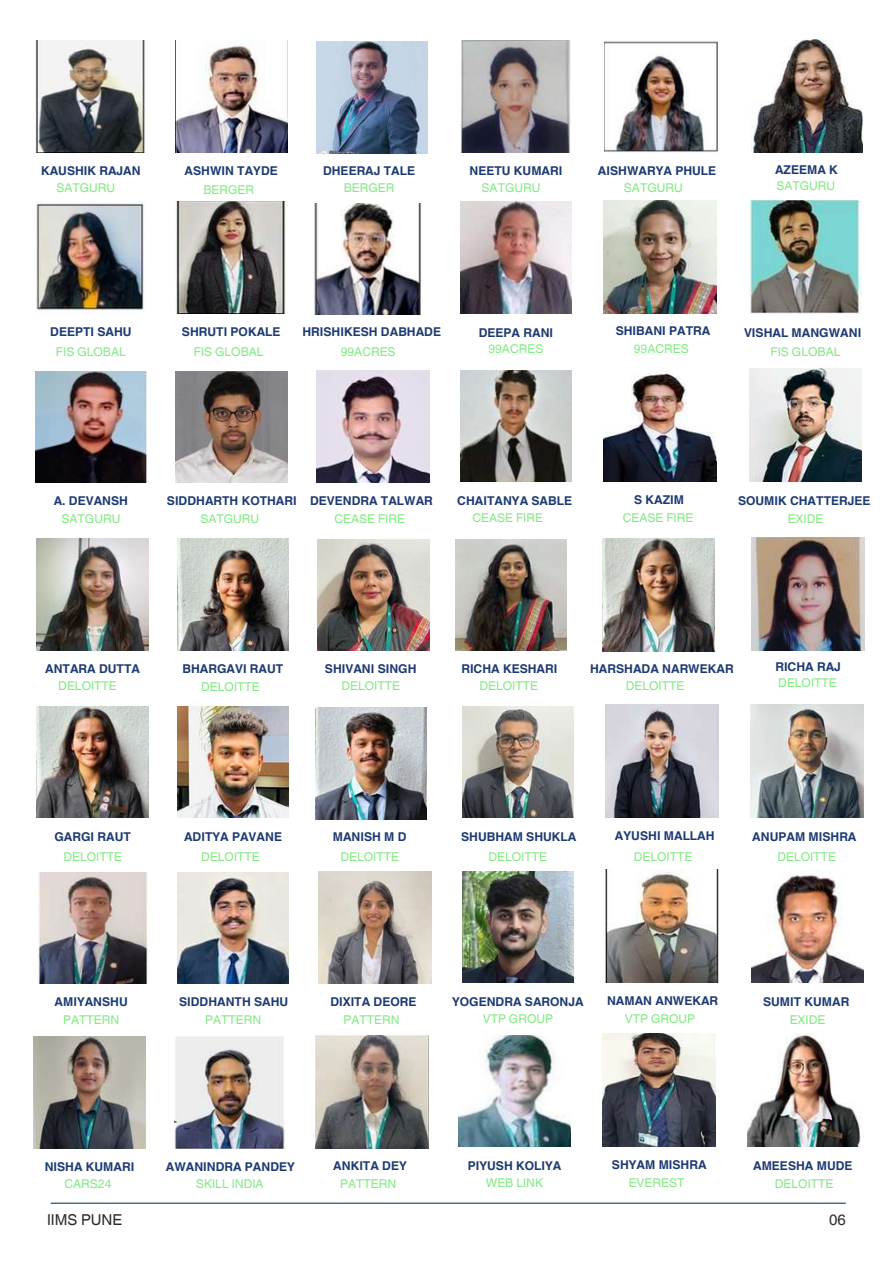
<style>
.page{position:relative;width:894px;height:1264px;background:#fff}
.page>*{position:absolute;margin:0;border:0;box-sizing:border-box;transform-origin:0 0}
.t1{font:15px "Helvetica World";color:#2b2b2b}
.t2{font:700 12.15px "Helvetica World";color:#1d3a72}
.t3{font:12.15px "Helvetica World";color:#85ea85}
</style>
<div class="page">
<hr style="left:51px;top:1202px;width:794px;height:1px;background:#1d3a72">
<img style="left:35px;top:41px;width:111px;height:111px">
<img style="left:175px;top:41px;width:112px;height:111px">
<img style="left:460px;top:41px;width:110px;height:111px">
<img style="left:316px;top:42px;width:111px;height:111px">
<img style="left:35px;top:202px;width:109px;height:110px">
<img style="left:175px;top:202px;width:111px;height:111px">
<img style="left:460px;top:202px;width:111px;height:111px">
<img style="left:313px;top:203px;width:109px;height:111px">
<img style="left:604px;top:41px;width:112px;height:113px">
<img style="left:603px;top:200px;width:113px;height:113px">
<img style="left:751px;top:40px;width:111px;height:112px">
<img style="left:749px;top:200px;width:112px;height:113px">
<img style="left:317px;top:370px;width:112px;height:113px">
<img style="left:35px;top:371px;width:112px;height:112px">
<img style="left:175px;top:371px;width:112px;height:112px">
<img style="left:460px;top:370px;width:111px;height:111px">
<img style="left:603px;top:372px;width:113px;height:109px">
<img style="left:749px;top:369px;width:112px;height:112px">
<img style="left:37px;top:538px;width:111px;height:112px">
<img style="left:177px;top:538px;width:112px;height:112px">
<img style="left:455px;top:539px;width:111px;height:111px">
<img style="left:317px;top:539px;width:112px;height:111px">
<img style="left:37px;top:706px;width:111px;height:111px">
<img style="left:177px;top:706px;width:112px;height:111px">
<img style="left:462px;top:706px;width:111px;height:111px">
<img style="left:315px;top:707px;width:111px;height:112px">
<img style="left:602px;top:538px;width:112px;height:113px">
<img style="left:605px;top:705px;width:113px;height:112px">
<img style="left:751px;top:537px;width:113px;height:113px">
<img style="left:750px;top:705px;width:113px;height:112px">
<img style="left:319px;top:871px;width:112px;height:112px">
<img style="left:37px;top:872px;width:111px;height:111px">
<img style="left:177px;top:872px;width:112px;height:111px">
<img style="left:462px;top:871px;width:111px;height:111px">
<img style="left:605px;top:869px;width:113px;height:113px">
<img style="left:751px;top:869px;width:112px;height:113px">
<img style="left:315px;top:1035px;width:113px;height:113px">
<img style="left:34px;top:1036px;width:111px;height:112px">
<img style="left:174px;top:1036px;width:111px;height:112px">
<img style="left:458px;top:1035px;width:112px;height:111px">
<img style="left:602px;top:1033px;width:113px;height:113px">
<img style="left:747px;top:1033px;width:113px;height:113px">
<p class="t2" style="left:41px;top:161px;width:101px">KAUSHIK RAJAN</p>
<p class="t2" style="left:184px;top:161px;width:95px">ASHWIN TAYDE</p>
<p class="t2" style="left:323px;top:161px;width:93px">DHEERAJ TALE</p>
<p class="t2" style="left:469px;top:161px;width:94px">NEETU KUMARI</p>
<p class="t2" style="left:597px;top:161px;width:120px">AISHWARYA PHULE</p>
<p class="t2" style="left:774px;top:159px;width:64px">AZEEMA K</p>
<p class="t3" style="left:56px;top:181px;width:60px">SATGURU</p>
<p class="t3" style="left:203px;top:182px;width:52px">BERGER</p>
<p class="t3" style="left:623px;top:181px;width:60px">SATGURU</p>
<p class="t3" style="left:343px;top:181px;width:52px">BERGER</p>
<p class="t3" style="left:481px;top:181px;width:60px">SATGURU</p>
<p class="t3" style="left:776px;top:178px;width:60px">SATGURU</p>
<p class="t2" style="left:50px;top:322px;width:83px">DEEPTI SAHU</p>
<p class="t2" style="left:182px;top:322px;width:100px">SHRUTI POKALE</p>
<p class="t2" style="left:302px;top:322px;width:140px">HRISHIKESH DABHADE</p>
<p class="t2" style="left:478px;top:322px;width:76px">DEEPA RANI</p>
<p class="t2" style="left:615px;top:321px;width:96px">SHIBANI PATRA</p>
<p class="t2" style="left:743px;top:322px;width:119px">VISHAL MANGWANI</p>
<p class="t3" style="left:56px;top:345px;width:71px">FIS GLOBAL</p>
<p class="t3" style="left:194px;top:345px;width:71px">FIS GLOBAL</p>
<p class="t3" style="left:340px;top:345px;width:56px">99ACRES</p>
<p class="t3" style="left:488px;top:342px;width:56px">99ACRES</p>
<p class="t3" style="left:633px;top:342px;width:56px">99ACRES</p>
<p class="t3" style="left:770px;top:345px;width:71px">FIS GLOBAL</p>
<p class="t2" style="left:54px;top:491px;width:76px">A. DEVANSH</p>
<p class="t2" style="left:167px;top:491px;width:131px">SIDDHARTH KOTHARI</p>
<p class="t3" style="left:61px;top:511px;width:60px">SATGURU</p>
<p class="t3" style="left:200px;top:511px;width:60px">SATGURU</p>
<p class="t2" style="left:310px;top:491px;width:124px">DEVENDRA TALWAR</p>
<p class="t3" style="left:334px;top:511px;width:72px">CEASE FIRE</p>
<p class="t2" style="left:457px;top:490px;width:116px">CHAITANYA SABLE</p>
<p class="t2" style="left:634px;top:489px;width:51px">S KAZIM</p>
<p class="t3" style="left:472px;top:510px;width:72px">CEASE FIRE</p>
<p class="t3" style="left:622px;top:510px;width:72px">CEASE FIRE</p>
<p class="t2" style="left:737px;top:490px;width:134px">SOUMIK CHATTERJEE</p>
<p class="t3" style="left:787px;top:511px;width:37px">EXIDE</p>
<p class="t2" style="left:45px;top:658px;width:96px">ANTARA DUTTA</p>
<p class="t2" style="left:182px;top:658px;width:102px">BHARGAVI RAUT</p>
<p class="t2" style="left:325px;top:658px;width:93px">SHIVANI SINGH</p>
<p class="t2" style="left:461px;top:658px;width:97px">RICHA KESHARI</p>
<p class="t2" style="left:590px;top:659px;width:145px">HARSHADA NARWEKAR</p>
<p class="t2" style="left:775px;top:657px;width:67px">RICHA RAJ</p>
<p class="t3" style="left:58px;top:678px;width:60px">DELOITTE</p>
<p class="t3" style="left:201px;top:680px;width:60px">DELOITTE</p>
<p class="t3" style="left:625px;top:678px;width:60px">DELOITTE</p>
<p class="t3" style="left:341px;top:678px;width:60px">DELOITTE</p>
<p class="t3" style="left:479px;top:678px;width:60px">DELOITTE</p>
<p class="t3" style="left:778px;top:676px;width:60px">DELOITTE</p>
<p class="t2" style="left:54px;top:826px;width:78px">GARGI RAUT</p>
<p class="t2" style="left:184px;top:826px;width:99px">ADITYA PAVANE</p>
<p class="t2" style="left:332px;top:826px;width:75px">MANISH M D</p>
<p class="t2" style="left:461px;top:826px;width:117px">SHUBHAM SHUKLA</p>
<p class="t2" style="left:614px;top:825px;width:101px">AYUSHI MALLAH</p>
<p class="t2" style="left:752px;top:826px;width:106px">ANUPAM MISHRA</p>
<p class="t3" style="left:63px;top:849px;width:60px">DELOITTE</p>
<p class="t3" style="left:201px;top:849px;width:60px">DELOITTE</p>
<p class="t3" style="left:488px;top:849px;width:60px">DELOITTE</p>
<p class="t3" style="left:633px;top:849px;width:60px">DELOITTE</p>
<p class="t3" style="left:340px;top:849px;width:60px">DELOITTE</p>
<p class="t3" style="left:777px;top:849px;width:60px">DELOITTE</p>
<p class="t2" style="left:55px;top:992px;width:75px">AMIYANSHU</p>
<p class="t2" style="left:179px;top:992px;width:111px">SIDDHANTH SAHU</p>
<p class="t3" style="left:63px;top:1012px;width:58px">PATTERN</p>
<p class="t3" style="left:205px;top:1012px;width:58px">PATTERN</p>
<p class="t2" style="left:330px;top:992px;width:88px">DIXITA DEORE</p>
<p class="t3" style="left:343px;top:1012px;width:58px">PATTERN</p>
<p class="t2" style="left:452px;top:991px;width:133px">YOGENDRA SARONJA</p>
<p class="t2" style="left:607px;top:990px;width:113px">NAMAN ANWEKAR</p>
<p class="t3" style="left:482px;top:1011px;width:72px">VTP GROUP</p>
<p class="t3" style="left:624px;top:1011px;width:72px">VTP GROUP</p>
<p class="t2" style="left:762px;top:991px;width:88px">SUMIT KUMAR</p>
<p class="t3" style="left:789px;top:1012px;width:37px">EXIDE</p>
<p class="t2" style="left:45px;top:1156px;width:91px">NISHA KUMARI</p>
<p class="t2" style="left:166px;top:1156px;width:131px">AWANINDRA PANDEY</p>
<p class="t2" style="left:333px;top:1156px;width:75px">ANKITA DEY</p>
<p class="t3" style="left:64px;top:1176px;width:49px">CARS24</p>
<p class="t3" style="left:196px;top:1176px;width:69px">SKILL INDIA</p>
<p class="t3" style="left:340px;top:1176px;width:58px">PATTERN</p>
<p class="t2" style="left:467px;top:1155px;width:95px">PIYUSH KOLIYA</p>
<p class="t2" style="left:611px;top:1154px;width:96px">SHYAM MISHRA</p>
<p class="t3" style="left:485px;top:1175px;width:59px">WEB LINK</p>
<p class="t3" style="left:628px;top:1175px;width:57px">EVEREST</p>
<p class="t2" style="left:753px;top:1155px;width:101px">AMEESHA MUDE</p>
<p class="t3" style="left:774px;top:1176px;width:60px">DELOITTE</p>
<p class="t1" style="left:47px;top:1210px;width:77px">IIMS PUNE</p>
<p class="t1" style="left:828px;top:1210px;width:18px">06</p>
</div>
